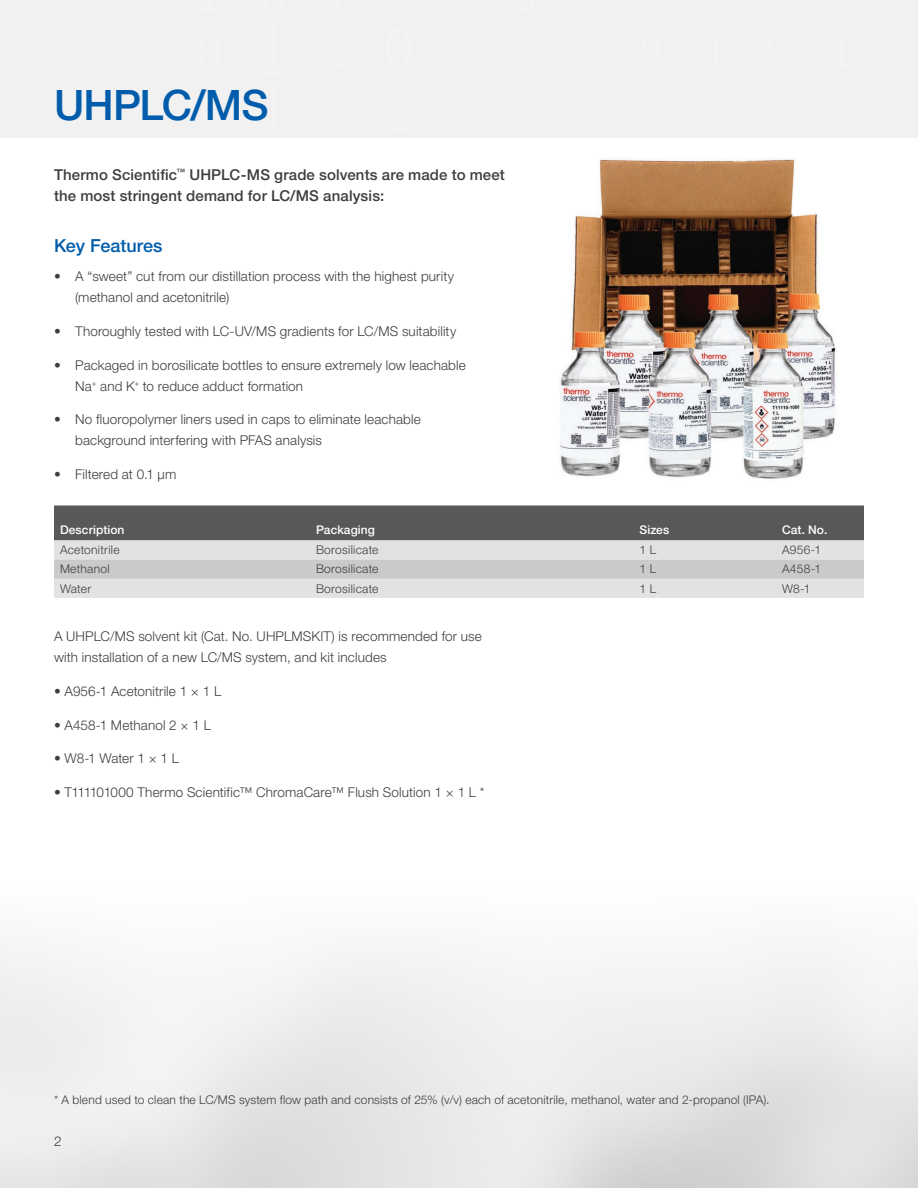
<style>
.page{position:relative;width:918px;height:1188px;background:#fff}
.page>*{position:absolute;margin:0;border:0;box-sizing:border-box;transform-origin:0 0}
.Headline{font:500 42px "Helvetica Neue LTW1 G";letter-spacing:-.02em;color:#015dab}
.Headline-2{font:500 18px "Helvetica Neue LTW1 G";color:#015dab}
.Headline-3{font:500 15px/21px "Helvetica Neue LTW1 G";letter-spacing:.01em;color:#3e3e3f}
.Headline-4{font:300 13.5px/21px "Helvetica Neue LTW1 G";letter-spacing:.01em;color:#3e3e3f}
.Body__Copy{font:300 13.5px "Helvetica Neue LTW1 G";color:#3e3e3f}
.Headline-5{font:300 12px "Helvetica Neue LTW1 G";letter-spacing:.015em;color:#3e3e3f}
.Table_Text_-_Left{font:300 12px "Helvetica Neue LTW1 G";letter-spacing:.025em;color:#3e3e3f}
.Title_Row_-_Left{font:500 12px "Helvetica Neue LTW1 G";letter-spacing:.005em;color:#fff}
</style>
<div class="page">
<div style="left:0;top:0;width:918px;height:138px;background:#ececee"></div>
<img style="left:560px;top:158px;width:277px;height:321px">
<div style="left:54px;top:506px;width:810px;height:34px;background:#57585a"></div>
<div style="left:54px;top:540px;width:810px;height:58px;background:#e1e2e4"></div>
<div style="left:54px;top:560px;width:810px;height:19px;background:#c9cacc"></div>
<p class="Headline" style="left:54px;top:80px;width:216px">UHPLC/MS</p>
<p class="Headline-3" style="left:54px;top:164px;width:452px">Thermo Scientific<sup>™</sup> UHPLC-MS grade solvents are made to meet the most stringent demand for LC/MS analysis:</p>
<p class="Headline-2" style="left:54px;top:234px;width:110px">Key Features</p>
<p class="Headline-4" style="left:75px;top:266px;width:380px;text-indent:-21px">• A “sweet” cut from our distillation process with the highest purity (methanol and acetonitrile)</p>
<p class="Headline-4" style="left:54px;top:321px;width:404px">• Thoroughly tested with LC-UV/MS gradients for LC/MS suitability</p>
<p class="Headline-4" style="left:75px;top:354px;width:392px;text-indent:-21px">• Packaged in borosilicate bottles to ensure extremely low leachable<br>Na<sup>+</sup> and K<sup>+</sup> to reduce adduct formation</p>
<p class="Headline-4" style="left:75px;top:409px;width:347px;text-indent:-21px">• No fluoropolymer liners used in caps to eliminate leachable background interfering with PFAS analysis</p>
<p class="Headline-4" style="left:54px;top:464px;width:124px">• Filtered at 0.1 µm</p>
<p class="Title_Row_-_Left" style="left:60px;top:523px;width:66px">Description</p>
<p class="Title_Row_-_Left" style="left:316px;top:523px;width:60px">Packaging</p>
<p class="Title_Row_-_Left" style="left:640px;top:523px;width:31px">Sizes</p>
<p class="Title_Row_-_Left" style="left:782px;top:523px;width:47px">Cat. No.</p>
<p class="Table_Text_-_Left" style="left:60px;top:543px;width:61px">Acetonitrile</p>
<p class="Table_Text_-_Left" style="left:316px;top:543px;width:64px">Borosilicate</p>
<p class="Table_Text_-_Left" style="left:640px;top:543px;width:18px">1 L</p>
<p class="Table_Text_-_Left" style="left:782px;top:543px;width:40px">A956-1</p>
<p class="Table_Text_-_Left" style="left:60px;top:562px;width:51px">Methanol</p>
<p class="Table_Text_-_Left" style="left:316px;top:562px;width:64px">Borosilicate</p>
<p class="Table_Text_-_Left" style="left:640px;top:562px;width:18px">1 L</p>
<p class="Table_Text_-_Left" style="left:782px;top:562px;width:40px">A458-1</p>
<p class="Table_Text_-_Left" style="left:60px;top:581px;width:33px">Water</p>
<p class="Table_Text_-_Left" style="left:316px;top:581px;width:64px">Borosilicate</p>
<p class="Table_Text_-_Left" style="left:640px;top:581px;width:18px">1 L</p>
<p class="Table_Text_-_Left" style="left:782px;top:581px;width:30px">W8-1</p>
<p class="Headline-4" style="left:54px;top:626px;width:429px">A UHPLC/MS solvent kit (Cat. No. UHPLMSKIT) is recommended for use with installation of a new LC/MS system, and kit includes</p>
<p class="Headline-4" style="left:54px;top:681px;width:169px">• A956-1 Acetonitrile 1 × 1 L</p>
<p class="Headline-4" style="left:54px;top:714px;width:158px">• A458-1 Methanol 2 × 1 L</p>
<p class="Headline-4" style="left:54px;top:748px;width:127px">• W8-1 Water 1 × 1 L</p>
<p class="Headline-4" style="left:54px;top:782px;width:432px">• T111101000 Thermo Scientific™ ChromaCare™ Flush Solution 1 × 1 L *</p>
<p class="Headline-5" style="left:54px;top:1092px;width:717px">* A blend used to clean the LC/MS system flow path and consists of 25% (v/v) each of acetonitrile, methanol, water and 2-propanol (IPA).</p>
<p class="Body__Copy" style="left:54px;top:1133px;width:9px">2</p>
</div>
